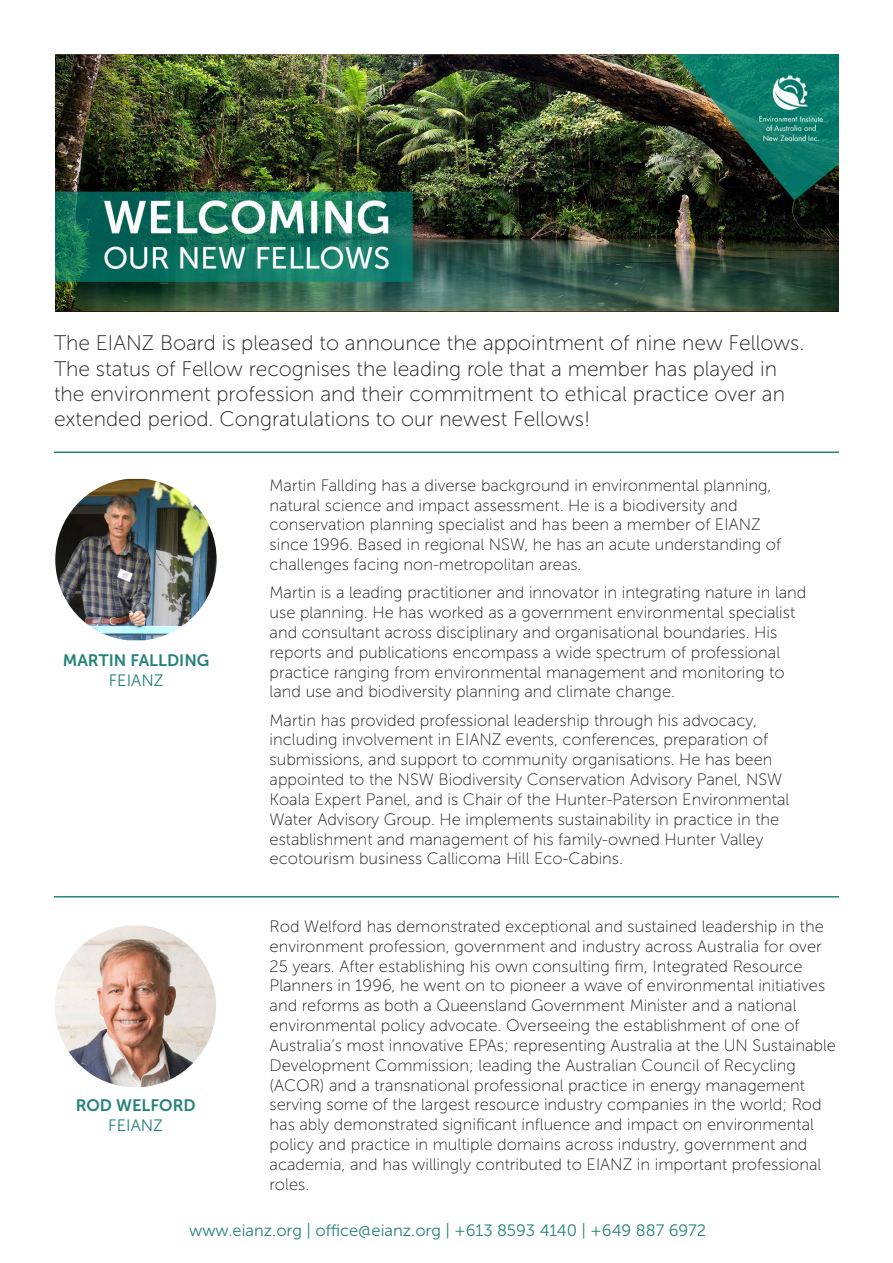
<style>
.page{position:relative;width:893px;height:1263px;background:#fff}
.page>*{position:absolute;margin:0;border:0;box-sizing:border-box;transform-origin:0 0}
.t1{font:21px/25.2px "Museo Sans 100";color:#1d1d1b}
.t2{font:16.5px/19.8px "Museo Sans 100";color:#1d1d1b}
.t3{font:16.5px "Museo Sans 300";color:#288378}
.t4{font:16.5px "Museo Sans 700";color:#258278}
.t5{font:16.5px "Museo Sans 300";color:#258278}
</style>
<div class="page">
<hr style="left:54px;top:451px;width:785px;height:2px;background:#258278">
<hr style="left:54px;top:896px;width:785px;height:1px;background:#258278">
<img style="left:55px;top:54px;width:784px;height:257px">
<img style="left:55px;top:479px;width:162px;height:161px">
<img style="left:55px;top:925px;width:161px;height:162px">
<p class="t1" style="left:54px;top:331px;width:752px">The EIANZ Board is pleased to announce the appointment of nine new Fellows.<br>The status of Fellow recognises the leading role that a member has played in the environment profession and their commitment to ethical practice over an extended period. Congratulations to our newest Fellows!</p>
<p class="t4" style="left:63px;top:651px;width:148px">MARTIN FALLDING</p>
<p class="t5" style="left:109px;top:671px;width:56px">FEIANZ</p>
<p class="t4" style="left:76px;top:1096px;width:122px">ROD WELFORD</p>
<p class="t5" style="left:108px;top:1116px;width:56px">FEIANZ</p>
<p class="t2" style="left:270px;top:475px;width:513px">Martin Fallding has a diverse background in environmental planning, natural science and impact assessment. He is a biodiversity and conservation planning specialist and has been a member of EIANZ since 1996. Based in regional NSW, he has an acute understanding of challenges facing non-metropolitan areas.</p>
<p class="t2" style="left:270px;top:583px;width:538px">Martin is a leading practitioner and innovator in integrating nature in land use planning. He has worked as a government environmental specialist and consultant across disciplinary and organisational boundaries. His reports and publications encompass a wide spectrum of professional practice ranging from environmental management and monitoring to land use and biodiversity planning and climate change.</p>
<p class="t2" style="left:270px;top:710px;width:521px">Martin has provided professional leadership through his advocacy, including involvement in EIANZ events, conferences, preparation of submissions, and support to community organisations. He has been appointed to the NSW Biodiversity Conservation Advisory Panel, NSW Koala Expert Panel, and is Chair of the Hunter-Paterson Environmental Water Advisory Group. He implements sustainability in practice in the establishment and management of his family-owned Hunter Valley ecotourism business Callicoma Hill Eco-Cabins.</p>
<p class="t2" style="left:270px;top:917px;width:568px">Rod Welford has demonstrated exceptional and sustained leadership in the environment profession, government and industry across Australia for over 25 years. After establishing his own consulting firm, Integrated Resource Planners in 1996, he went on to pioneer a wave of environmental initiatives and reforms as both a Queensland Government Minister and a national environmental policy advocate. Overseeing the establishment of one of Australia’s most innovative EPAs; representing Australia at the UN Sustainable Development Commission; leading the Australian Council of Recycling (ACOR) and a transnational professional practice in energy management serving some of the largest resource industry companies in the world; Rod has ably demonstrated significant influence and impact on environmental policy and practice in multiple domains across industry, government and academia, and has willingly contributed to EIANZ in important professional roles.</p>
<p class="t3" style="left:189px;top:1221px;width:519px">www.eianz.org | office@eianz.org | +613 8593 4140 | +649 887 6972</p>
</div>
